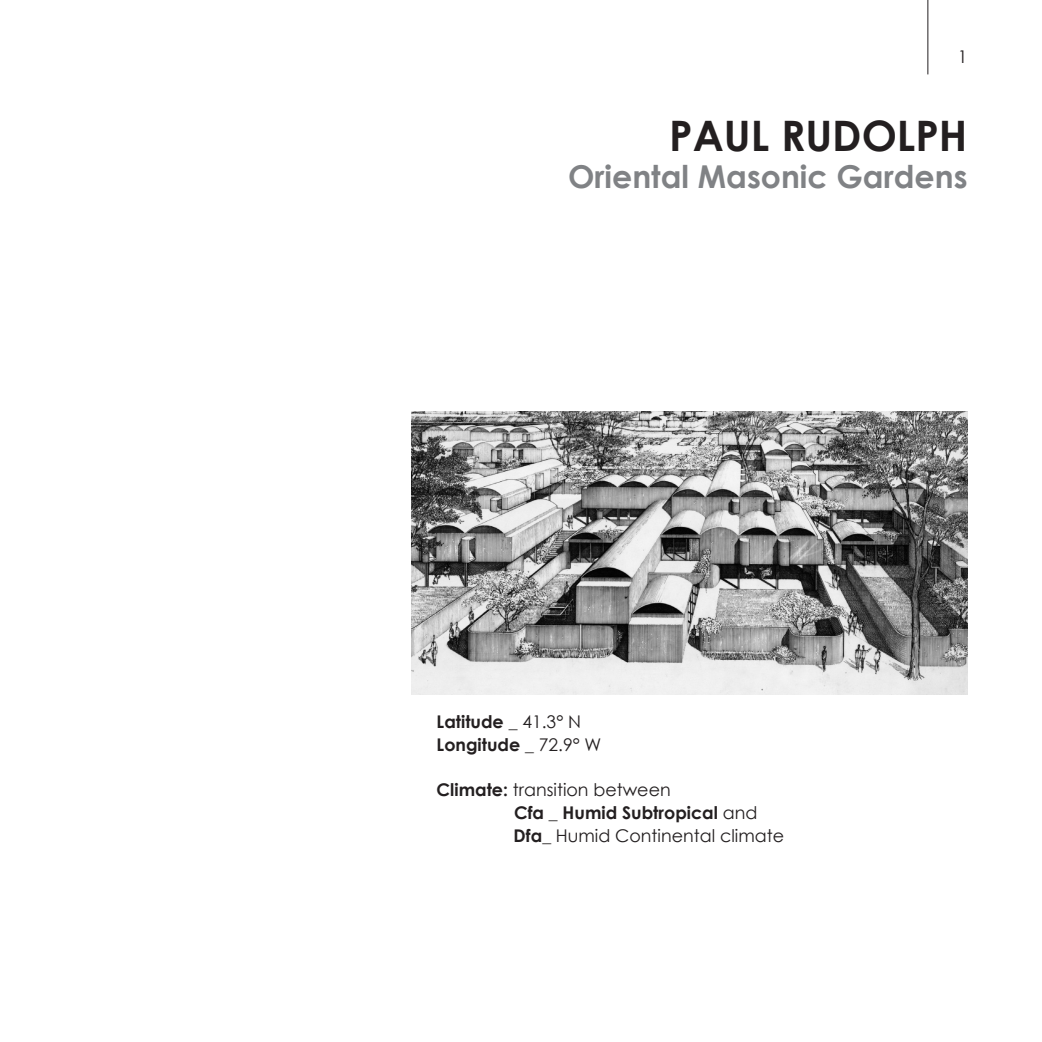
<style>
.page{position:relative;width:1042px;height:1042px;background:#fff}
.page>*{position:absolute;margin:0;border:0;box-sizing:border-box;transform-origin:0 0}
.t1{font:700 42px "Century Gothic";color:#231f20}
.t2{font:700 31.5px "Century Gothic";color:#808285}
.TESTO{font:700 17.5px "Century Gothic";color:#231f20}
.TESTO-2{font:17.5px "Century Gothic";color:#231f20}
.s1{font-weight:400}
.s2{font-weight:700}
</style>
<div class="page">
<hr style="left:927px;top:0;width:1px;height:74px;background:#231f20">
<img style="left:412px;top:412px;width:555px;height:282px">
<p class="TESTO-2" style="left:958px;top:44px;width:11px">1</p>
<p class="t1" style="left:669px;top:103px;width:300px">PAUL RUDOLPH</p>
<p class="t2" style="left:568px;top:153px;width:401px">Oriental Masonic Gardens</p>
<p class="TESTO" style="left:437px;top:708px;width:146px">Latitude _ <span class="s1">41.3° N</span></p>
<p class="TESTO" style="left:437px;top:731px;width:166px">Longitude _ <span class="s1">72.9° W</span></p>
<p class="TESTO-2" style="left:437px;top:778px;width:236px"><span class="s2">Climate:</span> transition between</p>
<p class="TESTO" style="left:514px;top:800px;width:245px">Cfa _ Humid Subtropical <span class="s1">and</span></p>
<p class="TESTO-2" style="left:513px;top:824px;width:272px"><span class="s2">Dfa</span>_ Humid Continental climate</p>
</div>
